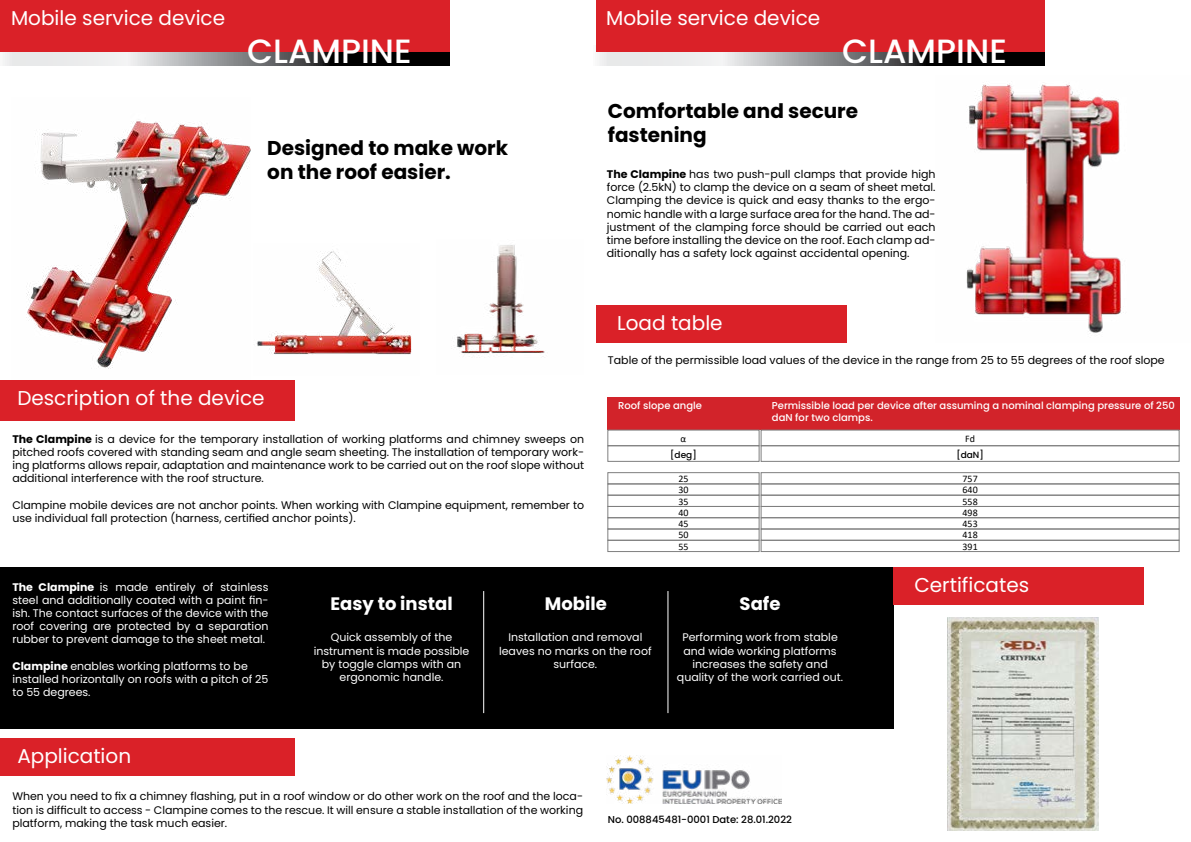
<style>
.page{position:relative;width:1191px;height:842px;background:#fff}
.page>*{position:absolute;margin:0;border:0;box-sizing:border-box;transform-origin:0 0}
.t1{font:500 33.6px "Poppins";color:#fff}
.t2{font:20px "Poppins";color:#fff}
.t3{font:700 20px/24px "Poppins";color:#000}
.t4{font:700 18px "Poppins";color:#fff}
.t5{font:11px/13.2px "Poppins";color:#000;text-align:justify}
.t6{font:11px/13.2px "Poppins";color:#fff;text-align:center}
.t7{font:500 10px/12px "Poppins";color:#fff}
.t8{font:10px "Calibri";color:#000}
.t9{font:500 10px "Poppins";color:#000}
.t10{font:500 9px "Poppins";color:#000}
.s1{font-weight:700}
</style>
<div class="page">
<svg style="left:3px;top:52px;width:446px;height:13px"></svg>
<svg style="left:599px;top:52px;width:445px;height:13px"></svg>
<div style="left:0;top:567px;width:893px;height:162px;background:#000"></div>
<div style="left:0;top:0;width:449px;height:52px;background:#da2128"></div>
<div style="left:596px;top:0;width:448px;height:52px;background:#da2128"></div>
<div style="left:0;top:380px;width:295px;height:41px;background:#da2128"></div>
<div style="left:596px;top:305px;width:250px;height:38px;background:#da2128"></div>
<div style="left:893px;top:567px;width:250px;height:37px;background:#da2128"></div>
<div style="left:0;top:738px;width:295px;height:38px;background:#da2128"></div>
<img style="left:26px;top:121px;width:224px;height:248px">
<img style="left:256px;top:251px;width:156px;height:104px">
<img style="left:456px;top:245px;width:89px;height:112px">
<img style="left:966px;top:84px;width:155px;height:249px">
<hr style="left:483px;top:591px;width:1px;height:122px;background:#fff">
<hr style="left:667px;top:591px;width:1px;height:122px;background:#fff">
<div style="left:607px;top:397px;width:152px;height:33px;background:#d2232a"></div>
<div style="left:760px;top:397px;width:419px;height:33px;background:#d2232a"></div>
<div style="left:607px;top:472px;width:152px;height:12px;border:1px solid #7f7f7f"></div>
<div style="left:761px;top:472px;width:418px;height:12px;border:1px solid #7f7f7f"></div>
<div style="left:607px;top:484px;width:152px;height:11px;border:1px solid #7f7f7f"></div>
<div style="left:761px;top:484px;width:418px;height:11px;border:1px solid #7f7f7f"></div>
<div style="left:607px;top:495px;width:152px;height:12px;border:1px solid #7f7f7f"></div>
<div style="left:761px;top:495px;width:418px;height:12px;border:1px solid #7f7f7f"></div>
<div style="left:607px;top:506px;width:152px;height:12px;border:1px solid #7f7f7f"></div>
<div style="left:761px;top:506px;width:418px;height:12px;border:1px solid #7f7f7f"></div>
<div style="left:607px;top:517px;width:152px;height:12px;border:1px solid #7f7f7f"></div>
<div style="left:761px;top:517px;width:418px;height:12px;border:1px solid #7f7f7f"></div>
<div style="left:607px;top:529px;width:152px;height:11px;border:1px solid #7f7f7f"></div>
<div style="left:761px;top:529px;width:418px;height:11px;border:1px solid #7f7f7f"></div>
<div style="left:607px;top:540px;width:152px;height:12px;border:1px solid #7f7f7f"></div>
<div style="left:761px;top:540px;width:418px;height:12px;border:1px solid #7f7f7f"></div>
<div style="left:607px;top:445px;width:152px;height:17px;border:1px solid #7f7f7f"></div>
<div style="left:607px;top:430px;width:152px;height:16px;border:1px solid #7f7f7f"></div>
<div style="left:761px;top:445px;width:418px;height:17px;border:1px solid #7f7f7f"></div>
<div style="left:761px;top:430px;width:418px;height:16px;border:1px solid #7f7f7f"></div>
<img style="left:607px;top:756px;width:174px;height:47px">
<img style="left:947px;top:617px;width:151px;height:214px">
<h2 class="t2" style="left:11px;top:6px;width:216px">Mobile service device</h2>
<h2 class="t2" style="left:606px;top:6px;width:216px">Mobile service device</h2>
<h1 class="t1" style="left:247px;top:31px;width:166px">CLAMPINE</h1>
<h1 class="t1" style="left:842px;top:31px;width:166px">CLAMPINE</h1>
<h2 class="t3" style="left:267px;top:136px;width:242px">Designed to make work on the roof easier.</h2>
<h2 class="t2" style="left:17px;top:387px;width:249px">Description of the device</h2>
<p class="t5" style="left:12px;top:432px;width:573px"><span class="s1">The Clampine</span> is a device for the temporary installation of working platforms and chimney sweeps on pitched roofs covered with standing seam and angle seam sheeting. The installation of temporary work&shy;ing platforms allows repair, adaptation and maintenance work to be carried out on the roof slope without additional interference with the roof structure.</p>
<p class="t5" style="left:12px;top:498px;width:573px">Clampine mobile devices are not anchor points. When working with Clampine equipment, remember to use individual fall protection (harness, certified anchor points).</p>
<h2 class="t3" style="left:608px;top:99px;width:252px">Comfortable and secure fastening</h2>
<p class="t5" style="left:607px;top:168px;width:330px"><span class="s1">The Clampine</span> has two push-pull clamps that provide high force (2.5kN) to clamp the device on a seam of sheet metal.<br>Clamping the device is quick and easy thanks to the ergo&shy;nomic handle with a large surface area for the hand. The ad&shy;justment of the clamping force should be carried out each time before installing the device on the roof. Each clamp ad&shy;ditionally has a safety lock against accidental opening.</p>
<h2 class="t2" style="left:617px;top:312px;width:107px">Load table</h2>
<p class="t5" style="left:608px;top:354px;width:558px">Table of the permissible load values of the device in the range from 25 to 55 degrees of the roof slope</p>
<p class="t7" style="left:618px;top:400px;width:85px">Roof slope angle</p>
<p class="t7" style="left:772px;top:400px;width:404px">Permissible load per device after assuming a nominal clamping pressure of 250 daN for two clamps.</p>
<p class="t8" style="left:680px;top:431px;width:7px">α</p>
<p class="t10" style="left:670px;top:450px;width:28px">[deg]</p>
<p class="t8" style="left:965px;top:431px;width:11px">Fd</p>
<p class="t10" style="left:956px;top:450px;width:29px">[daN]</p>
<p class="t8" style="left:678px;top:472px;width:12px">25</p>
<p class="t8" style="left:962px;top:472px;width:17px">757</p>
<p class="t8" style="left:678px;top:483px;width:12px">30</p>
<p class="t8" style="left:962px;top:483px;width:17px">640</p>
<p class="t8" style="left:678px;top:494px;width:12px">35</p>
<p class="t8" style="left:962px;top:494px;width:17px">558</p>
<p class="t8" style="left:678px;top:506px;width:12px">40</p>
<p class="t8" style="left:962px;top:506px;width:17px">498</p>
<p class="t8" style="left:678px;top:517px;width:12px">45</p>
<p class="t8" style="left:962px;top:517px;width:17px">453</p>
<p class="t8" style="left:678px;top:528px;width:12px">50</p>
<p class="t8" style="left:962px;top:528px;width:17px">418</p>
<p class="t8" style="left:678px;top:539px;width:12px">55</p>
<p class="t8" style="left:962px;top:539px;width:17px">391</p>
<p class="t6" style="left:12px;top:580px;width:258px;text-align:justify"><span class="s1">The Clampine</span> is made entirely of stainless steel and additionally coated with a paint fin&shy;ish. The contact surfaces of the device with the roof covering are protected by a separation rubber to prevent damage to the sheet metal.</p>
<p class="t6" style="left:12px;top:659px;width:257px;text-align:left"><span class="s1">Clampine</span> enables working platforms to be installed horizontally on roofs with a pitch of 25 to 55 degrees.</p>
<h2 class="t2" style="left:17px;top:745px;width:115px">Application</h2>
<h3 class="t4" style="left:330px;top:593px;width:124px">Easy to instal</h3>
<h3 class="t4" style="left:545px;top:593px;width:63px">Mobile</h3>
<h3 class="t4" style="left:739px;top:593px;width:42px">Safe</h3>
<p class="t6" style="left:314px;top:631px;width:157px">Quick assembly of the instrument is made possible by toggle clamps with an ergonomic handle.</p>
<p class="t6" style="left:499px;top:631px;width:154px">Installation and removal leaves no marks on the roof surface.</p>
<p class="t6" style="left:677px;top:631px;width:168px">Performing work from stable and wide working platforms increases the safety and quality of the work carried out.</p>
<p class="t5" style="left:12px;top:790px;width:572px">When you need to fix a chimney flashing, put in a roof window or do other work on the roof and the loca&shy;tion is difficult to access - Clampine comes to the rescue. It will ensure a stable installation of the working platform, making the task much easier.</p>
<p class="t9" style="left:608px;top:813px;width:185px">No. 008845481-0001 Date: 28.01.2022</p>
<h2 class="t2" style="left:914px;top:573px;width:116px">Certificates</h2>
</div>
